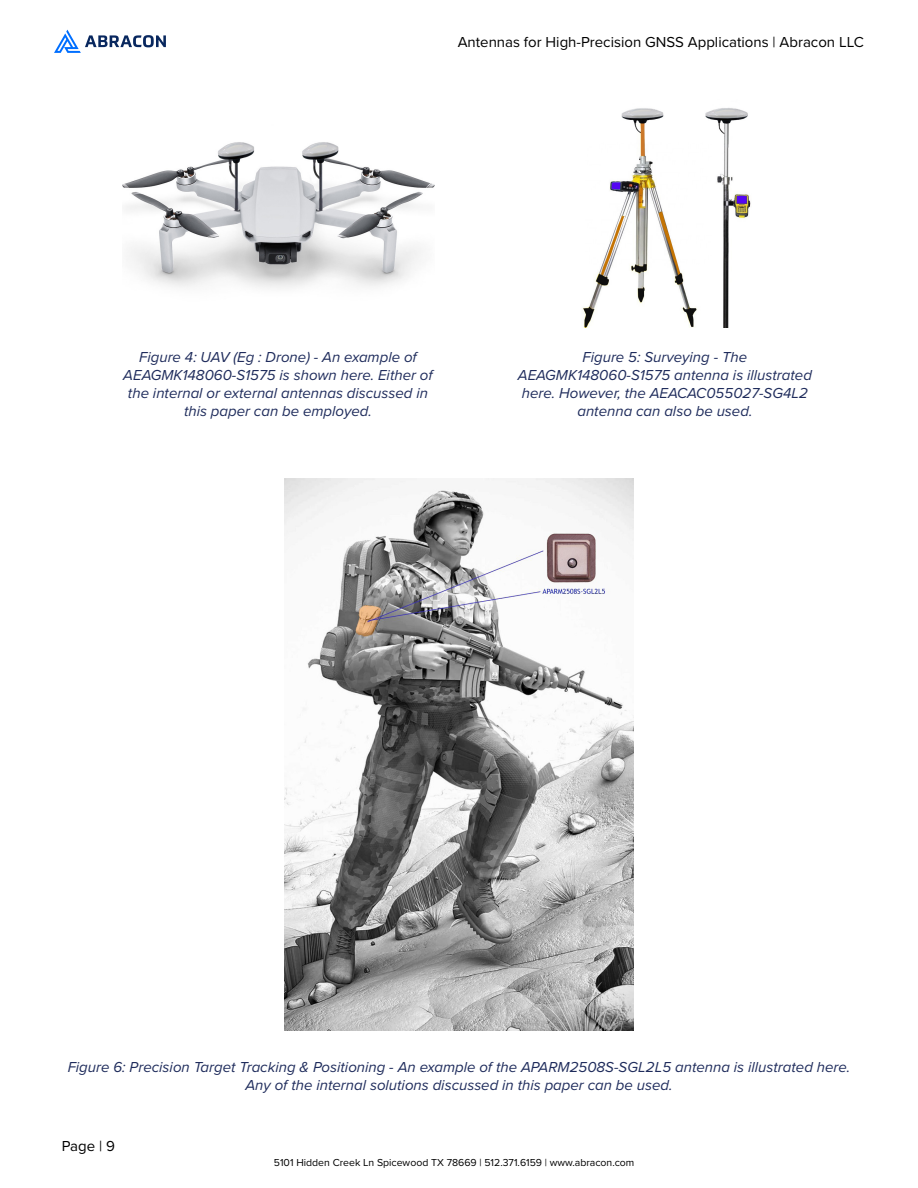
<style>
.page{position:relative;width:918px;height:1188px;background:#fff}
.page>*{position:absolute;margin:0;border:0;box-sizing:border-box;transform-origin:0 0}
.t1{font:italic 15px/18px "Proxima Nova";color:#1f2c5c;text-align:center}
.t2{font:15px "Proxima Nova";color:#000}
.t3{font:10.5px "Proxima Nova";color:#000}
</style>
<div class="page">
<svg style="left:54px;top:30px;width:112px;height:23px"></svg>
<img style="left:122px;top:142px;width:312px;height:146px">
<img style="left:582px;top:108px;width:169px;height:219px">
<img style="left:284px;top:478px;width:350px;height:552px">
<p class="t2" style="left:458px;top:31px;width:408px">Antennas for High-Precision GNSS Applications | Abracon LLC</p>
<p class="t1" style="left:123px;top:347px;width:311px">Figure 4: UAV (Eg : Drone) - An example of AEAGMK148060-S1575 is shown here. Either of the internal or external antennas discussed in this paper can be employed.</p>
<p class="t1" style="left:518px;top:347px;width:296px">Figure 5: Surveying - The AEAGMK148060-S1575 antenna is illustrated here. However, the AEACAC055027-SG4L2 antenna can also be used.</p>
<p class="t1" style="left:68px;top:1057px;width:784px">Figure 6: Precision Target Tracking &amp; Positioning - An example of the APARM2508S-SGL2L5 antenna is illustrated here.<br>Any of the internal solutions discussed in this paper can be used.</p>
<p class="t2" style="left:62px;top:1134px;width:55px">Page | 9</p>
<p class="t3" style="left:274px;top:1154px;width:362px">5101 Hidden Creek Ln Spicewood TX 78669 | 512.371.6159 | www.abracon.com</p>
</div>
